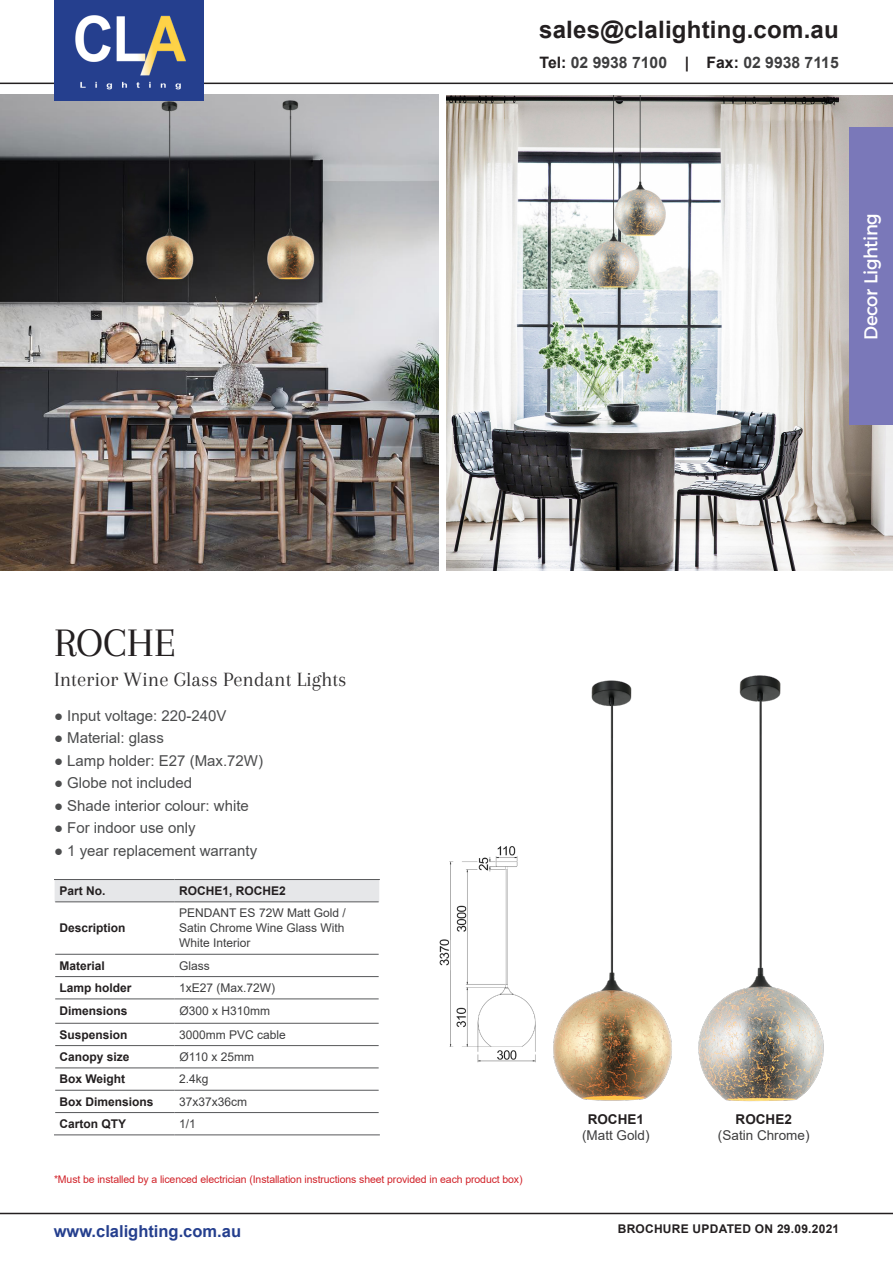
<style>
.page{position:relative;width:893px;height:1263px;background:#fff}
.page>*{position:absolute;margin:0;border:0;box-sizing:border-box;transform-origin:0 0}
.t1{font:42px "Arapey";color:#231f20}
.t2{font:700 24px "Arial";letter-spacing:.01em;color:#231f20}
.t3{font:21px "Arapey";color:#312f30}
.t4{font:18.9px "Argentum Sans";letter-spacing:-.025em;color:#fff;scale:.95 1}
.t5{font:700 16.5px "Arial";color:#253f8e}
.t6{font:700 15.75px "Arial";color:#3e3e3f}
.t7{font:15px "Arial";color:#4b4c4d}
.t8{font:13.5px "Arial";color:#3e3e3f}
.t9{font:700 13.5px "Arial";color:#231f20}
.t10{font:12px/15px "Arial";color:#3e3e3f;text-align:justify}
.t11{font:700 12px "Arial";color:#231f20}
.t12{font:700 12px "Arial";letter-spacing:.02em;color:#231f20}
.t13{font:10.5px "Arial";letter-spacing:-.01em;color:#d1232a}
.s1{color:#231f20}
</style>
<div class="page">
<img style="left:0;top:94px;width:439px;height:476px">
<img style="left:446px;top:96px;width:447px;height:474px">
<hr style="left:0;top:83px;width:893px;height:1px;background:#231f20">
<div style="left:54px;top:0;width:149px;height:100px;background:#253f8e"></div>
<img style="left:75px;top:15px;width:111px;height:75px">
<hr style="left:0;top:1213px;width:893px;height:1px;background:#231f20">
<img style="left:553px;top:680px;width:73px;height:421px">
<img style="left:626px;top:675px;width:198px;height:427px">
<div style="left:55px;top:880px;width:324px;height:21px;background:#e6e7e9"></div>
<hr style="left:54px;top:879px;width:120px;height:1px;background:#57585a">
<hr style="left:174px;top:879px;width:206px;height:1px;background:#57585a">
<hr style="left:55px;top:901px;width:119px;height:1px;background:#57585a">
<hr style="left:174px;top:901px;width:205px;height:1px;background:#57585a">
<hr style="left:55px;top:954px;width:119px;height:1px;background:#57585a">
<hr style="left:174px;top:954px;width:205px;height:1px;background:#57585a">
<hr style="left:55px;top:976px;width:119px;height:1px;background:#57585a">
<hr style="left:174px;top:976px;width:205px;height:1px;background:#57585a">
<hr style="left:55px;top:999px;width:119px;height:1px;background:#57585a">
<hr style="left:174px;top:999px;width:205px;height:1px;background:#57585a">
<hr style="left:55px;top:1023px;width:119px;height:1px;background:#57585a">
<hr style="left:174px;top:1023px;width:205px;height:1px;background:#57585a">
<hr style="left:55px;top:1045px;width:119px;height:1px;background:#57585a">
<hr style="left:174px;top:1045px;width:205px;height:1px;background:#57585a">
<hr style="left:55px;top:1068px;width:119px;height:1px;background:#57585a">
<hr style="left:174px;top:1068px;width:205px;height:1px;background:#57585a">
<hr style="left:55px;top:1090px;width:119px;height:1px;background:#57585a">
<hr style="left:174px;top:1090px;width:205px;height:1px;background:#57585a">
<hr style="left:55px;top:1112px;width:119px;height:1px;background:#57585a">
<hr style="left:174px;top:1112px;width:205px;height:1px;background:#57585a">
<hr style="left:54px;top:1134px;width:120px;height:1px;background:#57585a">
<hr style="left:174px;top:1134px;width:206px;height:1px;background:#57585a">
<img style="left:439px;top:846px;width:97px;height:217px">
<div style="left:849px;top:128px;width:44px;height:297px;background:#7a78b9"></div>
<p class="t2" style="left:539px;top:12px;width:301px">sales@clalighting.com.au</p>
<p class="t6" style="left:540px;top:51px;width:301px"><span class="s1">Tel:</span> 02 9938 7100 <span class="s1">| Fax:</span> 02 9938 7115</p>
<p class="t4" style="left:856px;top:340px;width:135px;rotate:-90deg">Decor Lighting</p>
<p class="t1" style="left:54px;top:619px;width:123px">ROCHE</p>
<p class="t3" style="left:54px;top:667px;width:294px">Interior Wine Glass Pendant Lights</p>
<p class="t7" style="left:54px;top:705px;width:174px">● Input voltage: 220-240V</p>
<p class="t7" style="left:54px;top:728px;width:111px">● Material: glass</p>
<p class="t7" style="left:54px;top:750px;width:211px">● Lamp holder: E27 (Max.72W)</p>
<p class="t7" style="left:54px;top:773px;width:140px">● Globe not included</p>
<p class="t7" style="left:54px;top:795px;width:196px">● Shade interior colour: white</p>
<p class="t7" style="left:54px;top:818px;width:143px">● For indoor use only</p>
<p class="t7" style="left:54px;top:840px;width:205px">● 1 year replacement warranty</p>
<p class="t11" style="left:59px;top:882px;width:48px">Part No.</p>
<p class="t11" style="left:179px;top:882px;width:108px">ROCHE1, ROCHE2</p>
<p class="t11" style="left:59px;top:920px;width:68px">Description</p>
<p class="t10" style="left:179px;top:906px;width:168px">PENDANT ES 72W Matt Gold / Satin Chrome Wine Glass With White Interior</p>
<p class="t11" style="left:59px;top:957px;width:47px">Material</p>
<p class="t10" style="left:179px;top:958px;width:32px">Glass</p>
<p class="t11" style="left:59px;top:979px;width:74px">Lamp holder</p>
<p class="t10" style="left:179px;top:980px;width:98px">1xE27 (Max.72W)</p>
<p class="t11" style="left:59px;top:1003px;width:70px">Dimensions</p>
<p class="t10" style="left:179px;top:1004px;width:92px">Ø300 x H310mm</p>
<p class="t11" style="left:59px;top:1026px;width:70px">Suspension</p>
<p class="t10" style="left:179px;top:1027px;width:108px">3000mm PVC cable</p>
<p class="t11" style="left:59px;top:1048px;width:72px">Canopy size</p>
<p class="t10" style="left:179px;top:1049px;width:76px">Ø110 x 25mm</p>
<p class="t11" style="left:59px;top:1071px;width:67px">Box Weight</p>
<p class="t10" style="left:179px;top:1072px;width:31px">2.4kg</p>
<p class="t11" style="left:59px;top:1093px;width:96px">Box Dimensions</p>
<p class="t10" style="left:179px;top:1094px;width:70px">37x37x36cm</p>
<p class="t11" style="left:59px;top:1115px;width:68px">Carton QTY</p>
<p class="t10" style="left:179px;top:1116px;width:18px">1/1</p>
<p class="t9" style="left:588px;top:1109px;width:58px">ROCHE1</p>
<p class="t8" style="left:582px;top:1126px;width:69px">(Matt Gold)</p>
<p class="t13" style="left:54px;top:1172px;width:470px">*Must be installed by a licenced electrician (Installation instructions sheet provided in each product box)</p>
<p class="t9" style="left:736px;top:1109px;width:58px">ROCHE2</p>
<p class="t8" style="left:718px;top:1126px;width:93px">(Satin Chrome)</p>
<p class="t5" style="left:54px;top:1219px;width:189px">www.clalighting.com.au</p>
<p class="t12" style="left:618px;top:1221px;width:223px">BROCHURE UPDATED ON 29.09.2021</p>
</div>
